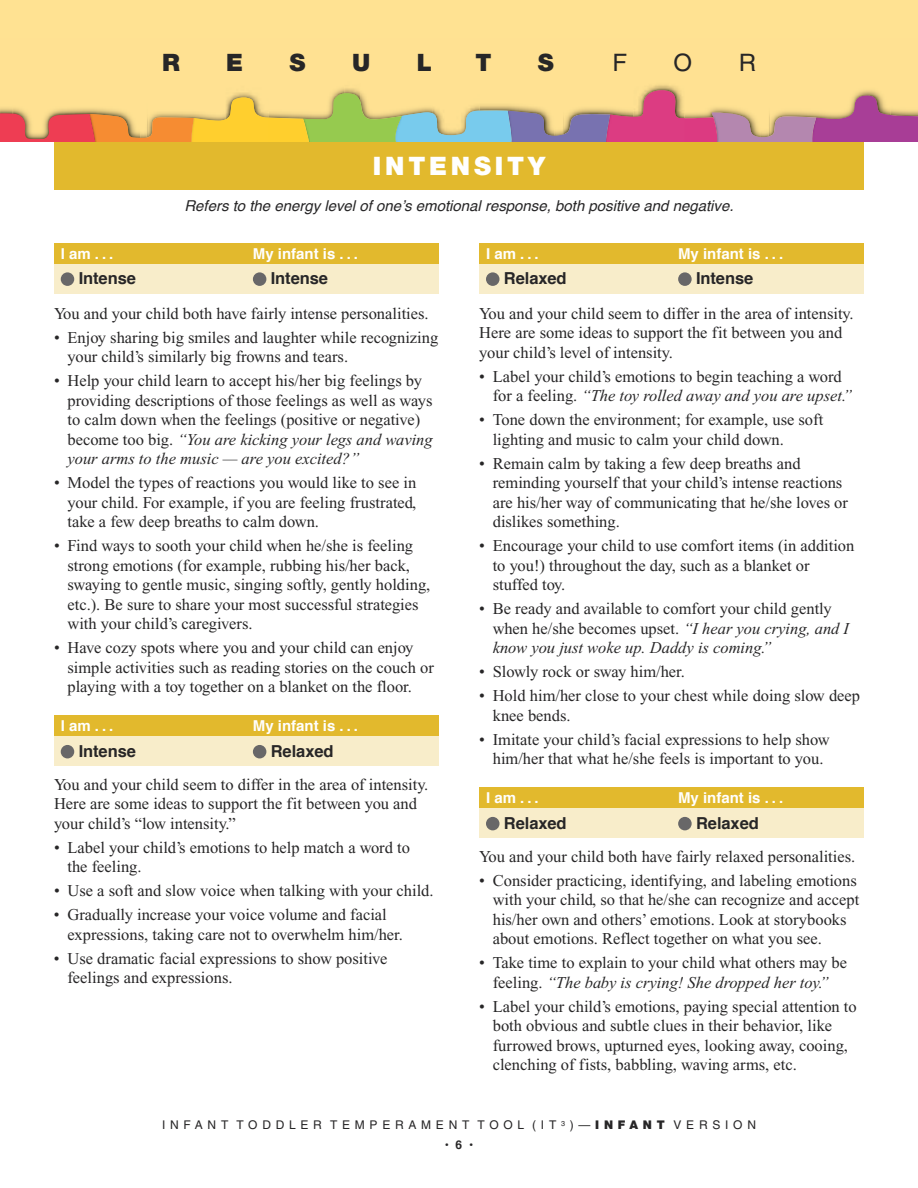
<style>
.page{position:relative;width:918px;height:1188px;background:#fff}
.page>*{position:absolute;margin:0;border:0;box-sizing:border-box;transform-origin:0 0}
.t1{font:900 25.5px "Helvetica Neue";letter-spacing:.15em;color:#fff}
.t2{font:900 24px "Helvetica Neue";color:#272627}
.t3{font:24px "Helvetica";color:#272627}
.t4{font:16.5px/19.5px "Times New Roman";color:#272627}
.t5{font:700 16.5px "Helvetica";letter-spacing:-.005em;color:#272627}
.t6{font:700 15px "Helvetica";color:#fff}
.t7{font:italic 15px "Helvetica";color:#272627}
.t8{font:12px "Helvetica";letter-spacing:.395em;color:#272627}
.t9{font:700 12px "Helvetica";color:#272627}
.s1{font-style:italic}
.s2{font-family:"Helvetica Neue";font-weight:900}
</style>
<div class="page">
<div style="left:54px;top:54px;width:810px;height:135px;background:#e2b92d"></div>
<div style="left:0;top:0;width:918px;height:142px;background:#ffe292"></div>
<svg style="left:0;top:89px;width:918px;height:53px"></svg>
<div style="left:54px;top:243px;width:385px;height:51px;background:#f8edca"></div>
<div style="left:54px;top:243px;width:385px;height:20px;background:#e2b92d"></div>
<div style="left:61px;top:272px;width:13px;height:14px;background:#686768;border-radius:50%"></div>
<div style="left:253px;top:272px;width:13px;height:14px;background:#686768;border-radius:50%"></div>
<div style="left:479px;top:243px;width:385px;height:51px;background:#f8edca"></div>
<div style="left:479px;top:243px;width:385px;height:20px;background:#e2b92d"></div>
<div style="left:486px;top:272px;width:14px;height:14px;background:#686768;border-radius:50%"></div>
<div style="left:678px;top:272px;width:14px;height:14px;background:#686768;border-radius:50%"></div>
<div style="left:479px;top:788px;width:385px;height:50px;background:#f8edca"></div>
<div style="left:479px;top:788px;width:385px;height:20px;background:#e2b92d"></div>
<div style="left:486px;top:817px;width:14px;height:13px;background:#686768;border-radius:50%"></div>
<div style="left:678px;top:817px;width:14px;height:13px;background:#686768;border-radius:50%"></div>
<div style="left:54px;top:716px;width:385px;height:50px;background:#f8edca"></div>
<div style="left:54px;top:716px;width:385px;height:20px;background:#e2b92d"></div>
<div style="left:61px;top:745px;width:13px;height:13px;background:#686768;border-radius:50%"></div>
<div style="left:253px;top:745px;width:13px;height:13px;background:#686768;border-radius:50%"></div>
<h2 class="t2" style="left:162px;top:54px;width:19px">R</h2>
<h2 class="t2" style="left:226px;top:54px;width:18px">E</h2>
<h2 class="t2" style="left:290px;top:54px;width:18px">S</h2>
<h2 class="t2" style="left:352px;top:54px;width:20px">U</h2>
<h2 class="t2" style="left:417px;top:54px;width:17px">L</h2>
<h2 class="t2" style="left:475px;top:54px;width:18px">T</h2>
<h2 class="t2" style="left:538px;top:54px;width:18px">S</h2>
<h2 class="t3" style="left:612px;top:54px;width:16px">F</h2>
<h2 class="t3" style="left:674px;top:54px;width:20px">O</h2>
<h2 class="t3" style="left:739px;top:54px;width:19px">R</h2>
<h1 class="t1" style="left:373px;top:157px;width:174px">INTENSITY</h1>
<p class="t7" style="left:184px;top:199px;width:551px">Refers to the energy level of one’s emotional response, both positive and negative.</p>
<p class="t6" style="left:61px;top:247px;width:54px">iam...</p>
<p class="t6" style="left:253px;top:247px;width:107px">my infant is . . .</p>
<p class="t5" style="left:79px;top:272px;width:59px">intense</p>
<p class="t5" style="left:271px;top:272px;width:59px">intense</p>
<p class="t4" style="left:54px;top:305px;width:376px">You and your child both have fairly intense personalities.</p>
<p class="t4" style="left:68px;top:329px;width:372px;text-indent:-14px">• Enjoy sharing big smiles and laughter while recognizing your child’s similarly big frowns and tears.</p>
<p class="t4" style="left:68px;top:372px;width:367px;text-indent:-14px">• Help your child learn to accept his/her big feelings by providing descriptions of those feelings as well as ways to calm down when the feelings (positive or negative) become too big. <span class="s1">“You are kicking your legs and waving your arms to the music — are you excited?”</span></p>
<p class="t4" style="left:68px;top:474px;width:350px;text-align:justify;text-indent:-14px">• Model the types of reactions you would like to see in your child. For example, if you are feeling frustrated, take a few deep breaths to calm down.</p>
<p class="t4" style="left:68px;top:537px;width:364px;text-indent:-14px">• Find ways to sooth your child when he/she is feeling strong emotions (for example, rubbing his/her back, swaying to gentle music, singing softly, gently holding, etc.). Be sure to share your most successful strategies with your child’s caregivers.</p>
<p class="t4" style="left:68px;top:639px;width:368px;text-indent:-14px">• Have cozy spots where you and your child can enjoy simple activities such as reading stories on the couch or playing with a toy together on a blanket on the floor.</p>
<p class="t6" style="left:61px;top:720px;width:54px">iam...</p>
<p class="t6" style="left:253px;top:720px;width:107px">my infant is . . .</p>
<p class="t5" style="left:79px;top:744px;width:59px">intense</p>
<p class="t5" style="left:271px;top:744px;width:64px">relaxed</p>
<p class="t4" style="left:54px;top:776px;width:376px">You and your child seem to differ in the area of intensity.<br>Here are some ideas to support the fit between you and your child’s “low intensity.”</p>
<p class="t4" style="left:68px;top:839px;width:344px;text-indent:-14px">• Label your child’s emotions to help match a word to the feeling.</p>
<p class="t4" style="left:54px;top:882px;width:381px">• Use a soft and slow voice when talking with your child.</p>
<p class="t4" style="left:67px;top:906px;width:337px;text-indent:-14px">• Gradually increase your voice volume and facial expressions, taking care not to overwhelm him/her.</p>
<p class="t4" style="left:67px;top:950px;width:322px;text-indent:-14px">• Use dramatic facial expressions to show positive feelings and expressions.</p>
<p class="t6" style="left:486px;top:247px;width:54px">iam...</p>
<p class="t6" style="left:678px;top:247px;width:107px">my infant is . . .</p>
<p class="t5" style="left:504px;top:272px;width:64px">relaxed</p>
<p class="t5" style="left:696px;top:272px;width:59px">intense</p>
<p class="t4" style="left:479px;top:305px;width:376px">You and your child seem to differ in the area of intensity.<br>Here are some ideas to support the fit between you and your child’s level of intensity.</p>
<p class="t4" style="left:493px;top:368px;width:361px;text-indent:-14px">• Label your child’s emotions to begin teaching a word for a feeling. <span class="s1">“The toy rolled away and you are upset.”</span></p>
<p class="t4" style="left:493px;top:411px;width:332px;text-indent:-14px">• Tone down the environment; for example, use soft lighting and music to calm your child down.</p>
<p class="t4" style="left:493px;top:455px;width:357px;text-indent:-14px">• Remain calm by taking a few deep breaths and reminding yourself that your child’s intense reactions are his/her way of communicating that he/she loves or dislikes something.</p>
<p class="t4" style="left:493px;top:537px;width:363px;text-indent:-14px">• Encourage your child to use comfort items (in addition to you!) throughout the day, such as a blanket or stuffed toy.</p>
<p class="t4" style="left:493px;top:600px;width:358px;text-indent:-13px">• Be ready and available to comfort your child gently when he/she becomes upset. <span class="s1">“I hear you crying, and I know you just woke up. Daddy is coming.”</span></p>
<p class="t4" style="left:479px;top:663px;width:207px">• Slowly rock or sway him/her.</p>
<p class="t4" style="left:493px;top:687px;width:369px;text-indent:-14px">• Hold him/her close to your chest while doing slow deep knee bends.</p>
<p class="t4" style="left:479px;top:731px;width:352px;text-align:center">• Imitate your child’s facial expressions to help show him/her that what he/she feels is important to you.</p>
<p class="t6" style="left:486px;top:792px;width:54px">iam...</p>
<p class="t6" style="left:678px;top:792px;width:107px">my infant is . . .</p>
<p class="t5" style="left:504px;top:816px;width:64px">relaxed</p>
<p class="t5" style="left:696px;top:816px;width:64px">relaxed</p>
<p class="t4" style="left:479px;top:848px;width:378px">You and your child both have fairly relaxed personalities.</p>
<p class="t4" style="left:493px;top:872px;width:368px;text-indent:-14px">• Consider practicing, identifying, and labeling emotions with your child, so that he/she can recognize and accept his/her own and others’ emotions. Look at storybooks about emotions. Reflect together on what you see.</p>
<p class="t4" style="left:479px;top:954px;width:369px;text-align:center">• Take time to explain to your child what others may be feeling. <span class="s1">“The baby is crying! She dropped her toy.”</span></p>
<p class="t4" style="left:493px;top:998px;width:366px;text-indent:-14px">• Label your child’s emotions, paying special attention to both obvious and subtle clues in their behavior, like furrowed brows, upturned eyes, looking away, cooing, clenching of fists, babbling, waving arms, etc.</p>
<p class="t8" style="left:162px;top:1121px;width:595px">INFANT TODDLER TEMPERAMENT TOOL (IT <sup>3</sup> )—<span class="s2">INFANT</span> VERSION</p>
<p class="t9" style="left:445px;top:1139px;width:30px">•6•</p>
</div>
